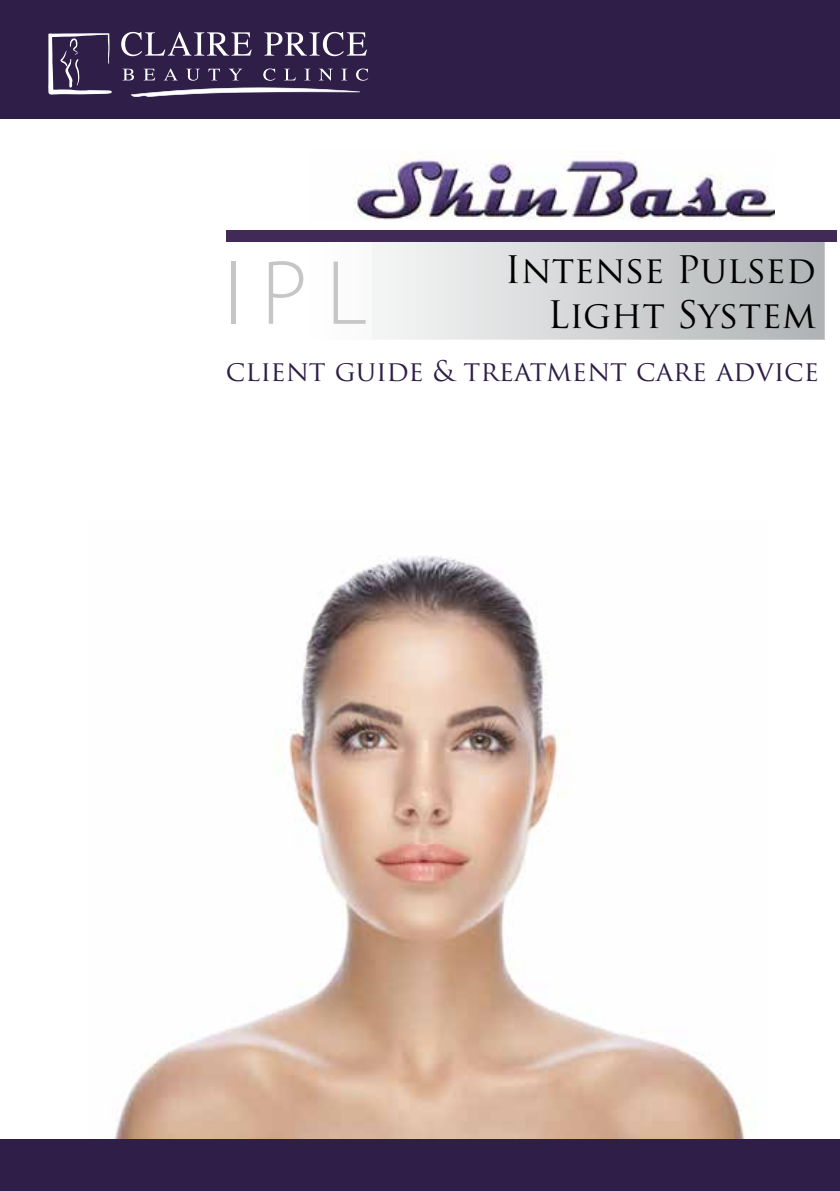
<style>
.page{position:relative;width:840px;height:1191px;background:#fff}
.page>*{position:absolute;margin:0;border:0;box-sizing:border-box;transform-origin:0 0}
.t1{font:300 92.2px "Myriad Pro";color:#c6c6c6}
.t2{font:37px/44.4px "Trajan Pro";color:#000;text-align:right}
.t3{font:27.6px "Trajan Pro";color:#2e1e48}
.t4{font:26.8px/32.2px "Trajan Pro";color:#000;text-align:right}
</style>
<div class="page">
<img style="left:114px;top:555px;width:631px;height:584px">
<div style="left:226px;top:230px;width:609px;height:11px;background:#412a55"></div>
<img style="left:355px;top:154px;width:418px;height:66px">
<div style="left:0;top:0;width:839px;height:118px;background:#2e1e48"></div>
<svg style="left:48px;top:33px;width:64px;height:62px"></svg>
<svg style="left:121px;top:32px;width:130px;height:24px"></svg>
<svg style="left:264px;top:32px;width:103px;height:24px"></svg>
<svg style="left:122px;top:69px;width:246px;height:28px"></svg>
<div style="left:0;top:1139px;width:839px;height:52px;background:#2e1e48"></div>
<div style="left:372px;top:243px;width:451px;height:95px;background:linear-gradient(to right,#f5f6f6,#b0b3b5)"></div>
<h2 class="t2" style="left:504px;top:247px;width:312px">Intense Pulsed<br>Light System</h2>
<p class="t4" style="left:607px;top:253px;width:179px">Treatment care advice</p>
<h1 class="t1" style="left:223px;top:237px;width:145px">IPL</h1>
<p class="t3" style="left:226px;top:353px;width:594px">client guide &amp; treatment care advice</p>
</div>
